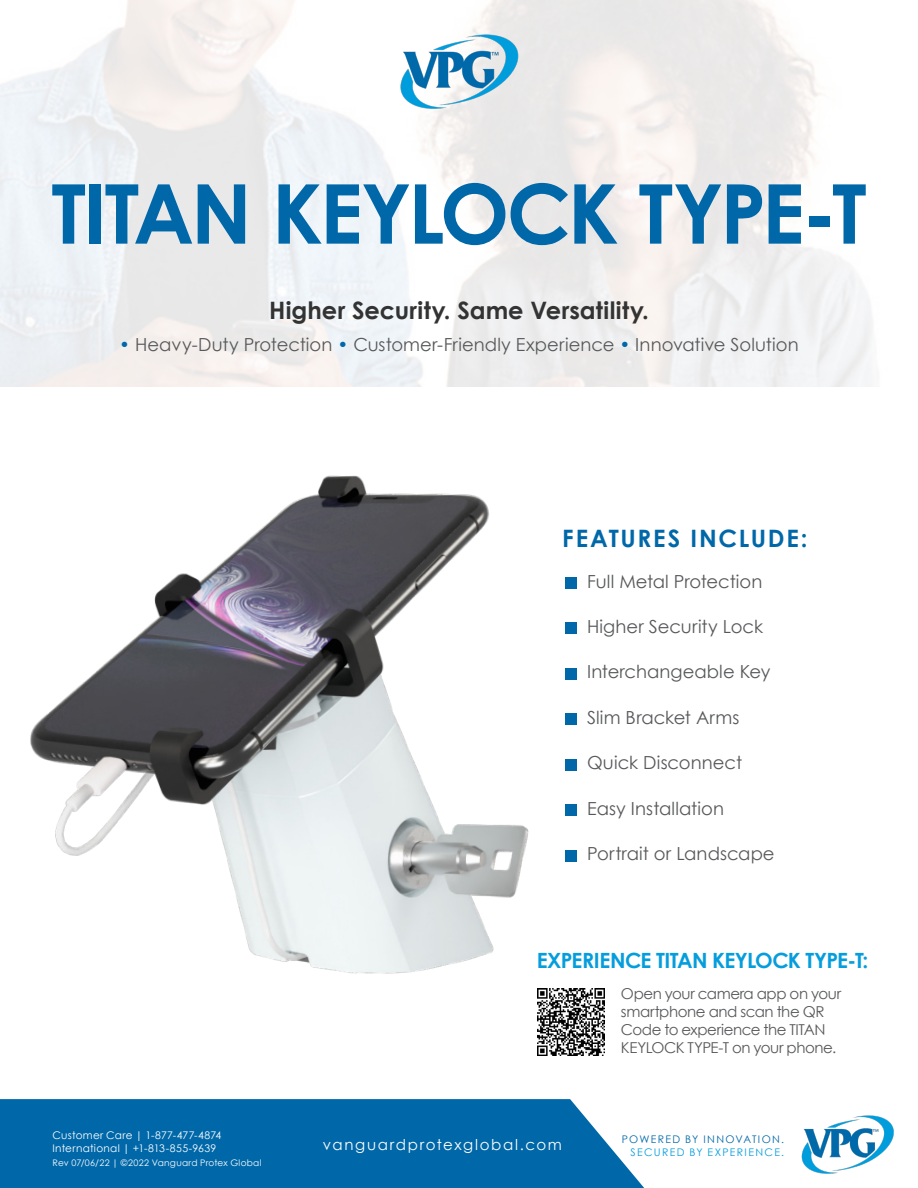
<style>
.page{position:relative;width:918px;height:1188px;background:#fff}
.page>*{position:absolute;margin:0;border:0;box-sizing:border-box;transform-origin:0 0}
.t1{font:700 82.5px "Century Gothic";letter-spacing:-.04em;color:#0068a9}
.t2{font:700 24px "Century Gothic";letter-spacing:.01em;color:#323332}
.t3{font:700 24px "Century Gothic";letter-spacing:.075em;color:#0068a9}
.t4{font:700 21px "Century Gothic";letter-spacing:-.03em;color:#069ddc}
.t5{font:18px "Century Gothic";letter-spacing:.005em;color:#57585a}
.t6{font:15px/18px "Century Gothic";letter-spacing:-.03em;color:#57585a}
.t7{font:15px "Century Gothic";letter-spacing:.11em;color:#fff}
.t8{font:10.5px/12.6px "Century Gothic";letter-spacing:.025em;color:#fff}
.t9{font:10.5px "Century Gothic";letter-spacing:.125em;color:#0068a9}
.t10{font:10.5px "Century Gothic";letter-spacing:.13em;color:#069ddc}
.t11{font:9px "Century Gothic";letter-spacing:.03em;color:#fff}
.s1{color:#0068a9}
</style>
<div class="page">
<div style="left:0;top:1099px;width:644px;height:89px;background:#0068a9"></div>
<img style="left:801px;top:1115px;width:93px;height:59px">
<img style="left:538px;top:988px;width:67px;height:67px">
<img style="left:30px;top:475px;width:539px;height:537px">
<img style="left:400px;top:21px;width:143px;height:106px">
<div style="left:565px;top:577px;width:12px;height:12px;background:#0068a9"></div>
<div style="left:565px;top:623px;width:12px;height:11px;background:#0068a9"></div>
<div style="left:565px;top:668px;width:12px;height:12px;background:#0068a9"></div>
<div style="left:565px;top:714px;width:12px;height:11px;background:#0068a9"></div>
<div style="left:565px;top:759px;width:12px;height:11px;background:#0068a9"></div>
<div style="left:565px;top:805px;width:12px;height:11px;background:#0068a9"></div>
<div style="left:565px;top:850px;width:12px;height:11px;background:#0068a9"></div>
<p class="t1" style="left:51px;top:151px;width:817px">TITAN KEYLOCK TYPE-T</p>
<p class="t2" style="left:269px;top:292px;width:381px">Higher Security. Same Versatility.</p>
<p class="t5" style="left:119px;top:332px;width:681px"><span class="s1">•</span> Heavy-Duty Protection <span class="s1">•</span> Customer-Friendly Experience <span class="s1">•</span> Innovative Solution</p>
<p class="t3" style="left:562px;top:520px;width:247px">FEATURES INCLUDE:</p>
<p class="t5" style="left:587px;top:569px;width:177px">Full Metal Protection</p>
<p class="t5" style="left:587px;top:614px;width:178px">Higher Security Lock</p>
<p class="t5" style="left:587px;top:659px;width:185px">Interchangeable Key</p>
<p class="t5" style="left:587px;top:705px;width:154px">Slim Bracket Arms</p>
<p class="t5" style="left:587px;top:750px;width:157px">Quick Disconnect</p>
<p class="t5" style="left:587px;top:796px;width:138px">Easy Installation</p>
<p class="t5" style="left:587px;top:841px;width:189px">Portrait or Landscape</p>
<p class="t4" style="left:537px;top:944px;width:333px">EXPERIENCE TITAN KEYLOCK TYPE-T:</p>
<p class="t6" style="left:621px;top:985px;width:222px">Open your camera app on your smartphone and scan the QR<br>Code to experience the TITAN<br>KEYLOCK TYPE-T on your phone.</p>
<p class="t8" style="left:52px;top:1129px;width:170px">Customer Care | 1-877-477-4874<br>International | +1-813-855-9639</p>
<p class="t7" style="left:323px;top:1134px;width:241px">vanguardprotexglobal.com</p>
<p class="t9" style="left:622px;top:1132px;width:164px">POWERED BY INNOVATION.</p>
<p class="t10" style="left:630px;top:1145px;width:155px">SECURED BY EXPERIENCE.</p>
<p class="t11" style="left:52px;top:1157px;width:211px">Rev 07/06/22 | ©2022 Vanguard Protex Global</p>
</div>
